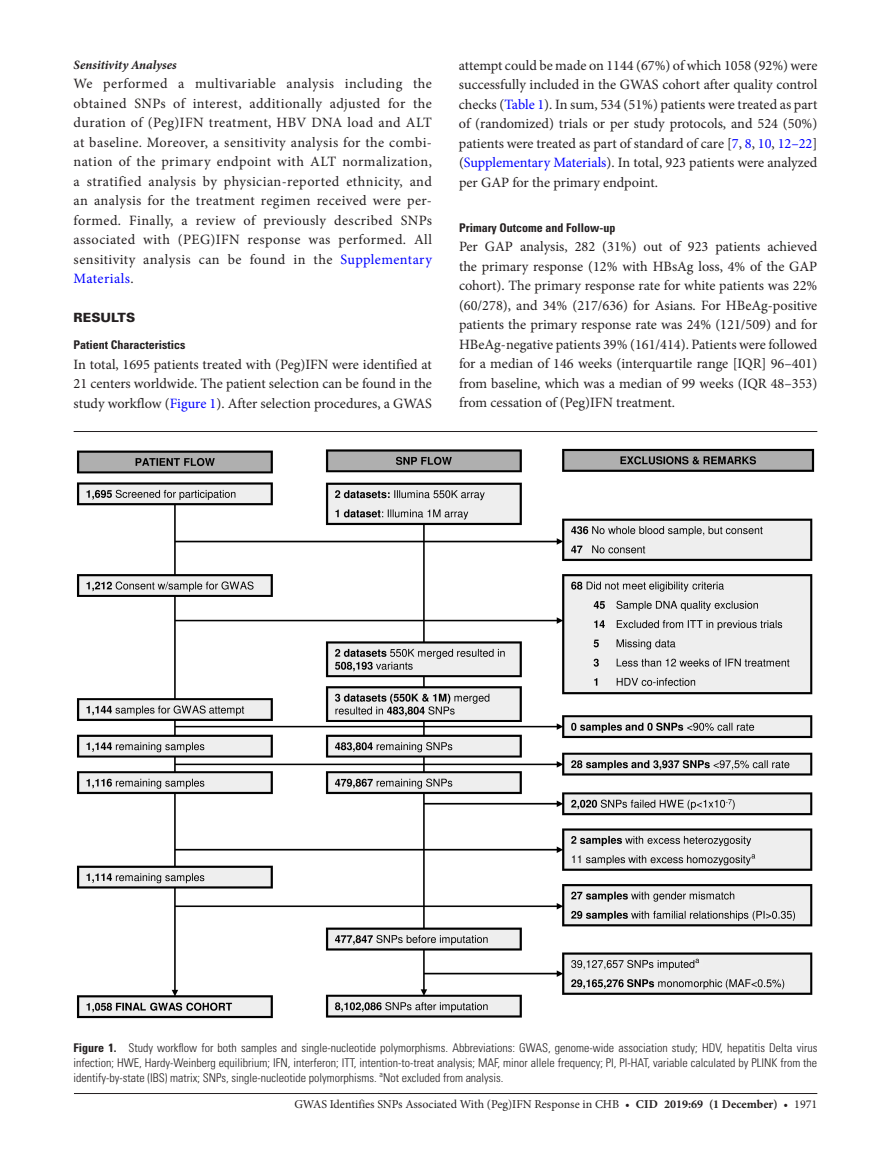
<style>
.page{position:relative;width:891px;height:1174px;background:#fff}
.page>*{position:absolute;margin:0;border:0;box-sizing:border-box;transform-origin:0 0}
.t1{font:14.25px/19.5px "Minion Pro";color:#231f20;text-align:justify}
.t2{font:italic 700 12.75px "Minion Pro";color:#231f20}
.t3{font:900 12.75px "Univers LT Std";color:#231f20}
.t4{font:300 condensed 12px/15px "Univers LT Std";color:#231f20;text-align:justify}
.t5{font:12px "Minion Pro";color:#231f20}
.t6{font:700 condensed 12px "Univers LT Std";color:#231f20}
.s1{color:#00f}
.s2{font-weight:700}
</style>
<div class="page">
<hr style="left:74px;top:1093px;width:743px;height:1px;background:#231f20">
<hr style="left:74px;top:431px;width:743px;height:1px;background:#231f20">
<img style="left:77px;top:448px;width:737px;height:570px">
<p class="t2" style="left:74px;top:55px;width:104px">Sensitivity Analyses</p>
<p class="t1" style="left:74px;top:74px;width:360px">We performed a multivariable analysis including the obtained SNPs of interest, additionally adjusted for the duration of (Peg)IFN treatment, HBV DNA load and ALT at baseline. Moreover, a sensitivity analysis for the combi&shy;nation of the primary endpoint with ALT normalization, a stratified analysis by physician-reported ethnicity, and an analysis for the treatment regimen received were per&shy;formed. Finally, a review of previously described SNPs associated with (PEG)IFN response was performed. All sensitivity analysis can be found in the <span class="s1">Supplementary Materials</span>.</p>
<p class="t3" style="left:74px;top:310px;width:63px">RESULTS</p>
<p class="t6" style="left:74px;top:337px;width:114px">Patient Characteristics</p>
<p class="t1" style="left:74px;top:354px;width:360px">In total, 1695 patients treated with (Peg)IFN were identified at 21 centers worldwide. The patient selection can be found in the study workflow (<span class="s1">Figure 1</span>). After selection procedures, a GWAS</p>
<p class="t1" style="left:459px;top:55px;width:360px">attempt could be made on 1144 (67%) of which 1058 (92%) were successfully included in the GWAS cohort after quality control checks (<span class="s1">Table 1</span>). In sum, 534 (51%) patients were treated as part of (randomized) trials or per study protocols, and 524 (50%) patients were treated as part of standard of care [<span class="s1">7</span>, <span class="s1">8</span>, <span class="s1">10</span>, <span class="s1">12–22</span>] (<span class="s1">Supplementary Materials</span>). In total, 923 patients were analyzed per GAP for the primary endpoint.</p>
<p class="t6" style="left:459px;top:220px;width:158px">Primary Outcome and Follow-up</p>
<p class="t1" style="left:459px;top:237px;width:360px">Per GAP analysis, 282 (31%) out of 923 patients achieved the primary response (12% with HBsAg loss, 4% of the GAP cohort). The primary response rate for white patients was 22% (60/278), and 34% (217/636) for Asians. For HBeAg-positive patients the primary response rate was 24% (121/509) and for HBeAg-negative patients 39% (161/414). Patients were followed for a median of 146 weeks (interquartile range [IQR] 96–401) from baseline, which was a median of 99 weeks (IQR 48–353) from cessation of (Peg)IFN treatment.</p>
<p class="t4" style="left:74px;top:1040px;width:745px"><span class="s2">Figure 1.</span> Study workflow for both samples and single-nucleotide polymorphisms. Abbreviations: GWAS, genome-wide association study; HDV, hepatitis Delta virus infection; HWE, Hardy-Weinberg equilibrium; IFN, interferon; ITT, intention-to-treat analysis; MAF, minor allele frequency; PI, PI-HAT, variable calculated by PLINK from the identify-by-state (IBS) matrix; SNPs, single-nucleotide polymorphisms. <sup>a</sup>Not excluded from analysis.</p>
<p class="t5" style="left:294px;top:1096px;width:524px">GWAS Identifies SNPs Associated With (Peg)IFN Response in CHB • <span class="s2">cid 2019:69 (1 December)</span> • 1971</p>
</div>
